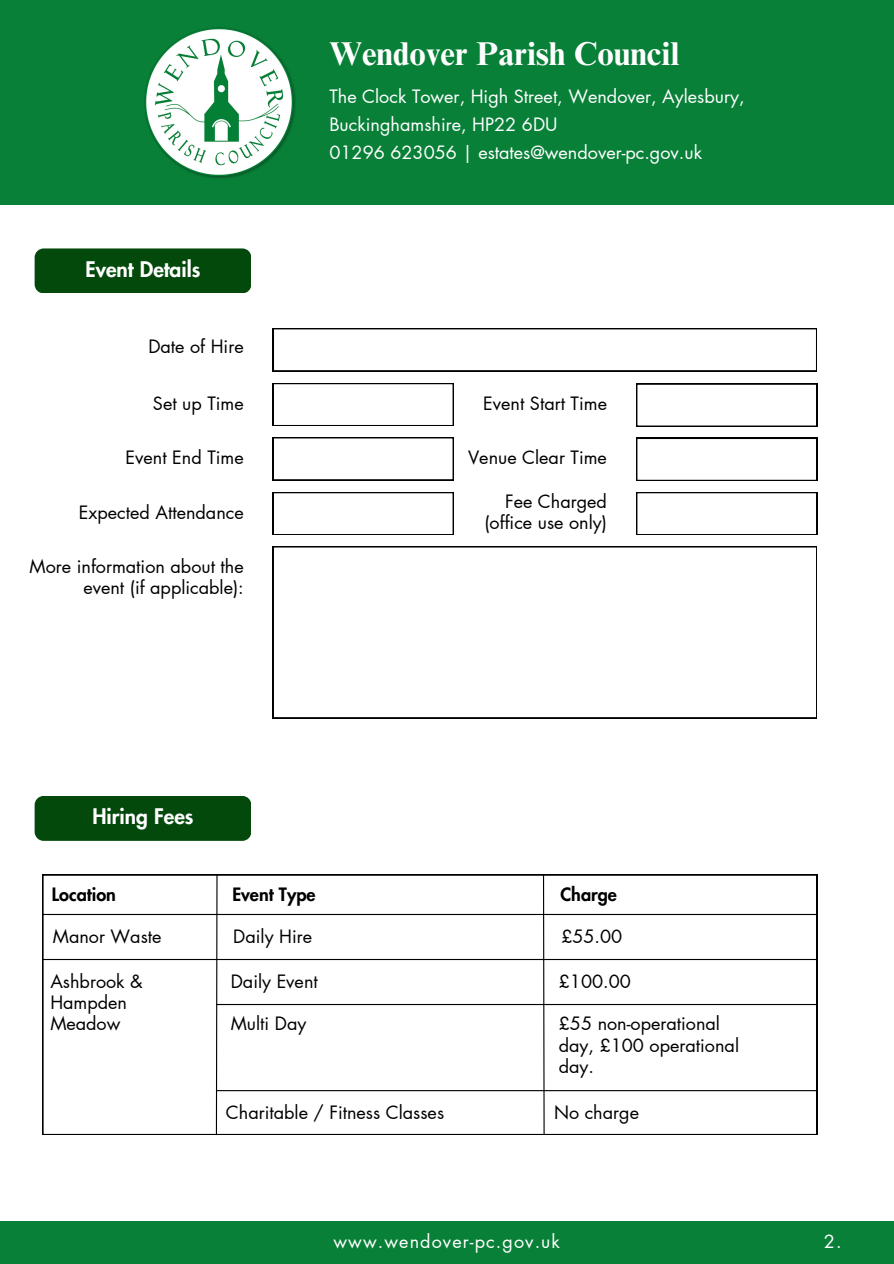
<style>
.page{position:relative;width:894px;height:1264px;background:#fff}
.page>*{position:absolute;margin:0;border:0;box-sizing:border-box;transform-origin:0 0}
.t1{font:700 33px "Times NRMT Pro";color:#fff}
.t2{font:800 21px "Futura LT Pro";color:#fff}
.t3{font:18px/21.3px "Futura LT Pro";color:#000;text-align:right}
.t4{font:18px "Futura LT Pro";color:#fff}
.t5{font:800 18px "Futura LT Pro";color:#000}
.t6{font:18px "Futura LT Pro";letter-spacing:.06em;color:#fff}
</style>
<div class="page">
<div style="left:0;top:0;width:893px;height:204px;background:#088038"></div>
<div style="left:0;top:1220px;width:893px;height:43px;background:#088038"></div>
<img style="left:144px;top:27px;width:151px;height:152px">
<div style="left:35px;top:248px;width:216px;height:45px;background:#03490c;border-radius:9px"></div>
<svg style="left:273px;top:328px;width:543px;height:43px"></svg>
<svg style="left:273px;top:383px;width:180px;height:43px"></svg>
<svg style="left:273px;top:437px;width:180px;height:43px"></svg>
<div style="left:636px;top:438px;width:180px;height:43px;background:#000"></div>
<div style="left:637px;top:439px;width:179px;height:41px;background:#fff"></div>
<svg style="left:273px;top:492px;width:180px;height:43px"></svg>
<svg style="left:273px;top:546px;width:543px;height:172px"></svg>
<svg style="left:636px;top:383px;width:180px;height:43px"></svg>
<svg style="left:636px;top:492px;width:180px;height:43px"></svg>
<div style="left:35px;top:796px;width:216px;height:44px;background:#03490c;border-radius:9px"></div>
<svg style="left:42px;top:874px;width:774px;height:260px"></svg>
<hr style="left:42px;top:913px;width:774px;height:2px;background:#000">
<hr style="left:42px;top:958px;width:774px;height:2px;background:#000">
<hr style="left:216px;top:1003px;width:600px;height:2px;background:#000">
<hr style="left:216px;top:1090px;width:600px;height:1px;background:#000">
<svg style="left:215px;top:874px;width:3px;height:262px"></svg>
<svg style="left:542px;top:874px;width:3px;height:261px"></svg>
<h1 class="t2" style="left:85px;top:259px;width:116px">Event Details</h1>
<p class="t3" style="left:148px;top:337px;width:97px">Date of Hire</p>
<p class="t1" style="left:329px;top:41px;width:351px">Wendover Parish Council</p>
<h2 class="t4" style="left:329px;top:88px;width:416px">The Clock Tower, High Street, Wendover, Aylesbury,</h2>
<p class="t4" style="left:329px;top:116px;width:229px">Buckinghamshire, HP22 6DU</p>
<p class="t4" style="left:329px;top:144px;width:374px">01296 623056 | estates@wendover-pc.gov.uk</p>
<p class="t3" style="left:153px;top:393px;width:92px">Set up Time</p>
<p class="t3" style="left:126px;top:447px;width:120px">Event End Time</p>
<p class="t3" style="left:468px;top:448px;width:140px">Venue Clear Time</p>
<p class="t3" style="left:79px;top:502px;width:166px">Expected Attendance</p>
<p class="t3" style="left:30px;top:556px;width:216px">More information about the event (if applicable):</p>
<h3 class="t3" style="left:483px;top:394px;width:125px">Event Start Time</h3>
<h3 class="t3" style="left:484px;top:491px;width:124px">Fee Charged (office use only)</h3>
<p class="t2" style="left:92px;top:806px;width:103px">Hiring Fees</p>
<h3 class="t5" style="left:52px;top:886px;width:65px">Location</h3>
<p class="t5" style="left:232px;top:886px;width:85px">Event Type</p>
<p class="t5" style="left:560px;top:886px;width:58px">Charge</p>
<p class="t3" style="left:53px;top:926px;width:110px">Manor Waste</p>
<p class="t3" style="left:233px;top:926px;width:80px">Daily Hire</p>
<p class="t3" style="left:561px;top:926px;width:62px">£55.00</p>
<p class="t3" style="left:50px;top:971px;width:94px;text-align:left">Ashbrook &amp;<br>Hampden<br>Meadow</p>
<p class="t3" style="left:231px;top:971px;width:89px">Daily Event</p>
<p class="t3" style="left:558px;top:971px;width:74px">£100.00</p>
<p class="t3" style="left:231px;top:1013px;width:77px">Multi Day</p>
<p class="t3" style="left:558px;top:1013px;width:182px;text-align:left">£55 non-operational day, £100 operational day.</p>
<p class="t3" style="left:226px;top:1102px;width:220px">Charitable / Fitness Classes</p>
<p class="t3" style="left:554px;top:1102px;width:86px">No charge</p>
<p class="t6" style="left:333px;top:1232px;width:228px">www.wendover-pc.gov.uk</p>
<h2 class="t4" style="left:823px;top:1232px;width:19px">2.</h2>
</div>
